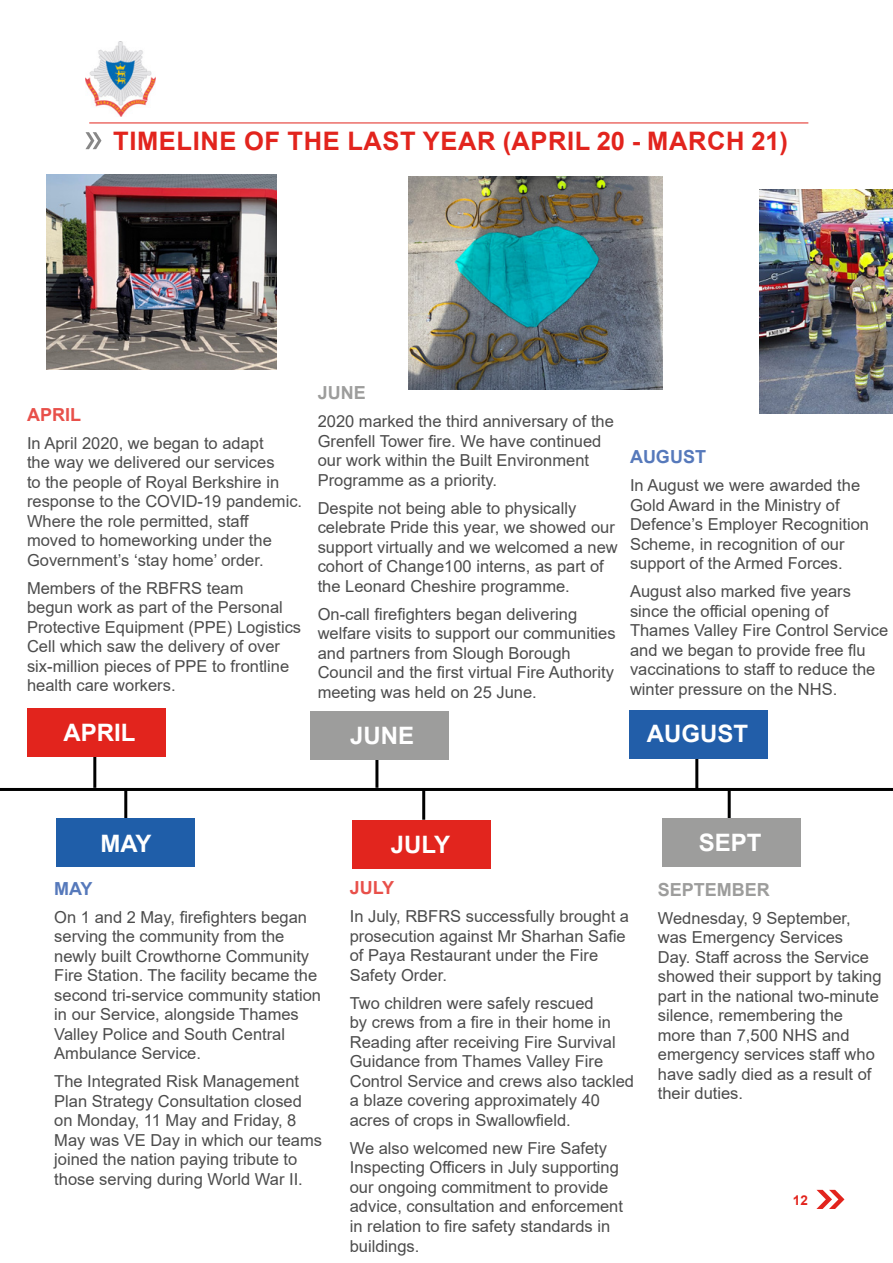
<style>
.page{position:relative;width:893px;height:1263px;background:#fff}
.page>*{position:absolute;margin:0;border:0;box-sizing:border-box;transform-origin:0 0}
.Heading_level_1{font:700 25.5px "Arial";letter-spacing:.025em;color:#e2241d}
.t1{font:700 24px "Arial";color:#fff}
.t2{font:700 18px "Arial";color:#9d9d9c}
.t3{font:700 18px "Arial";color:#e8504a}
.t4{font:700 18px "Arial";color:#5679bb}
.t5{font:16.5px/19.5px "Arial";color:#4c4c4c}
.t6{font:700 13.5px "Arial";color:#e2241d}
</style>
<div class="page">
<svg style="left:816px;top:1190px;width:28px;height:19px"></svg>
<svg style="left:85px;top:132px;width:16px;height:17px"></svg>
<img style="left:85px;top:42px;width:71px;height:74px">
<hr style="left:89px;top:123px;width:719px;height:1px;background:#e2241d">
<hr style="left:93px;top:757px;width:3px;height:31px;background:#000">
<hr style="left:695px;top:758px;width:3px;height:30px;background:#000">
<hr style="left:124px;top:790px;width:3px;height:30px;background:#000">
<hr style="left:375px;top:758px;width:3px;height:30px;background:#000">
<hr style="left:728px;top:789px;width:3px;height:30px;background:#000">
<div style="left:27px;top:709px;width:139px;height:48px;background:#e2241d"></div>
<div style="left:56px;top:818px;width:139px;height:48px;background:#1f5ea9"></div>
<div style="left:310px;top:711px;width:139px;height:48px;background:#9d9d9c"></div>
<hr style="left:422px;top:790px;width:3px;height:30px;background:#000">
<div style="left:352px;top:820px;width:139px;height:48px;background:#e2251e"></div>
<div style="left:629px;top:710px;width:139px;height:48px;background:#225ea9"></div>
<div style="left:662px;top:819px;width:139px;height:48px;background:#9d9d9c"></div>
<img style="left:46px;top:174px;width:230px;height:196px">
<img style="left:409px;top:176px;width:253px;height:213px">
<img style="left:759px;top:189px;width:134px;height:225px">
<hr style="left:0;top:788px;width:893px;height:3px;background:#000">
<h1 class="Heading_level_1" style="left:113px;top:123px;width:676px">TIMELINE OF THE LAST YEAR (APRIL 20 - MARCH 21)</h1>
<p class="t3" style="left:27px;top:401px;width:55px">APRIL</p>
<p class="t5" style="left:27px;top:433px;width:277px">In April 2020, we began to adapt<br>the way we delivered our services<br>to the people of Royal Berkshire in response to the COVID-19 pandemic.<br>Where the role permitted, staff moved to homeworking under the<br>Government’s ‘stay home’ order.</p>
<p class="t5" style="left:27px;top:578px;width:276px">Members of the RBFRS team<br>begun work as part of the Personal<br>Protective Equipment (PPE) Logistics<br>Cell which saw the delivery of over six-million pieces of PPE to frontline health care workers.</p>
<p class="t1" style="left:64px;top:716px;width:73px">APRIL</p>
<p class="t2" style="left:318px;top:380px;width:50px">JUNE</p>
<p class="t5" style="left:318px;top:412px;width:298px">2020 marked the third anniversary of the Grenfell Tower fire. We have continued our work within the Built Environment Programme as a priority.</p>
<p class="t5" style="left:318px;top:498px;width:302px">Despite not being able to physically celebrate Pride this year, we showed our support virtually and we welcomed a new cohort of Change100 interns, as part of the Leonard Cheshire programme.</p>
<p class="t5" style="left:318px;top:604px;width:300px">On-call firefighters began delivering welfare visits to support our communities and partners from Slough Borough Council and the first virtual Fire Authority meeting was held on 25 June.</p>
<p class="t1" style="left:350px;top:718px;width:66px">JUNE</p>
<p class="t4" style="left:630px;top:444px;width:77px">AUGUST</p>
<p class="t5" style="left:630px;top:475px;width:241px">In August we were awarded the<br>Gold Award in the Ministry of<br>Defence’s Employer Recognition<br>Scheme, in recognition of our support of the Armed Forces.</p>
<p class="t5" style="left:630px;top:581px;width:260px">August also marked five years since the official opening of<br>Thames Valley Fire Control Service and we began to provide free flu vaccinations to staff to reduce the winter pressure on the NHS.</p>
<p class="t1" style="left:647px;top:716px;width:103px">AUGUST</p>
<p class="t1" style="left:100px;top:827px;width:53px">MAY</p>
<p class="t1" style="left:391px;top:827px;width:61px">JULY</p>
<p class="t1" style="left:400px;top:830px;width:50px">July</p>
<p class="t1" style="left:699px;top:826px;width:64px">SEPT</p>
<p class="t4" style="left:54px;top:876px;width:40px">MAY</p>
<p class="t5" style="left:54px;top:907px;width:268px">On 1 and 2 May, firefighters began serving the community from the newly built Crowthorne Community<br>Fire Station. The facility became the second tri-service community station in our Service, alongside Thames<br>Valley Police and South Central<br>Ambulance Service.</p>
<p class="t5" style="left:54px;top:1072px;width:269px">The Integrated Risk Management<br>Plan Strategy Consultation closed on Monday, 11 May and Friday, 8<br>May was VE Day in which our teams joined the nation paying tribute to those serving during World War II.</p>
<p class="t3" style="left:350px;top:875px;width:46px">JULY</p>
<p class="t5" style="left:350px;top:907px;width:281px">In July, RBFRS successfully brought a prosecution against Mr Sharhan Safie of Paya Restaurant under the Fire<br>Safety Order.</p>
<p class="t5" style="left:350px;top:993px;width:286px">Two children were safely rescued<br>by crews from a fire in their home in Reading after receiving Fire Survival Guidance from Thames Valley Fire Control Service and crews also tackled a blaze covering approximately 40 acres of crops in Swallowfield.</p>
<p class="t5" style="left:350px;top:1138px;width:275px">We also welcomed new Fire Safety<br>Inspecting Officers in July supporting our ongoing commitment to provide advice, consultation and enforcement in relation to fire safety standards in buildings.</p>
<p class="t2" style="left:658px;top:877px;width:114px">SEPTEMBER</p>
<p class="t5" style="left:658px;top:908px;width:225px">Wednesday, 9 September, was Emergency Services<br>Day. Staff across the Service showed their support by taking part in the national two-minute silence, remembering the more than 7,500 NHS and emergency services staff who have sadly died as a result of their duties.</p>
<p class="t6" style="left:793px;top:1190px;width:17px">12</p>
</div>
